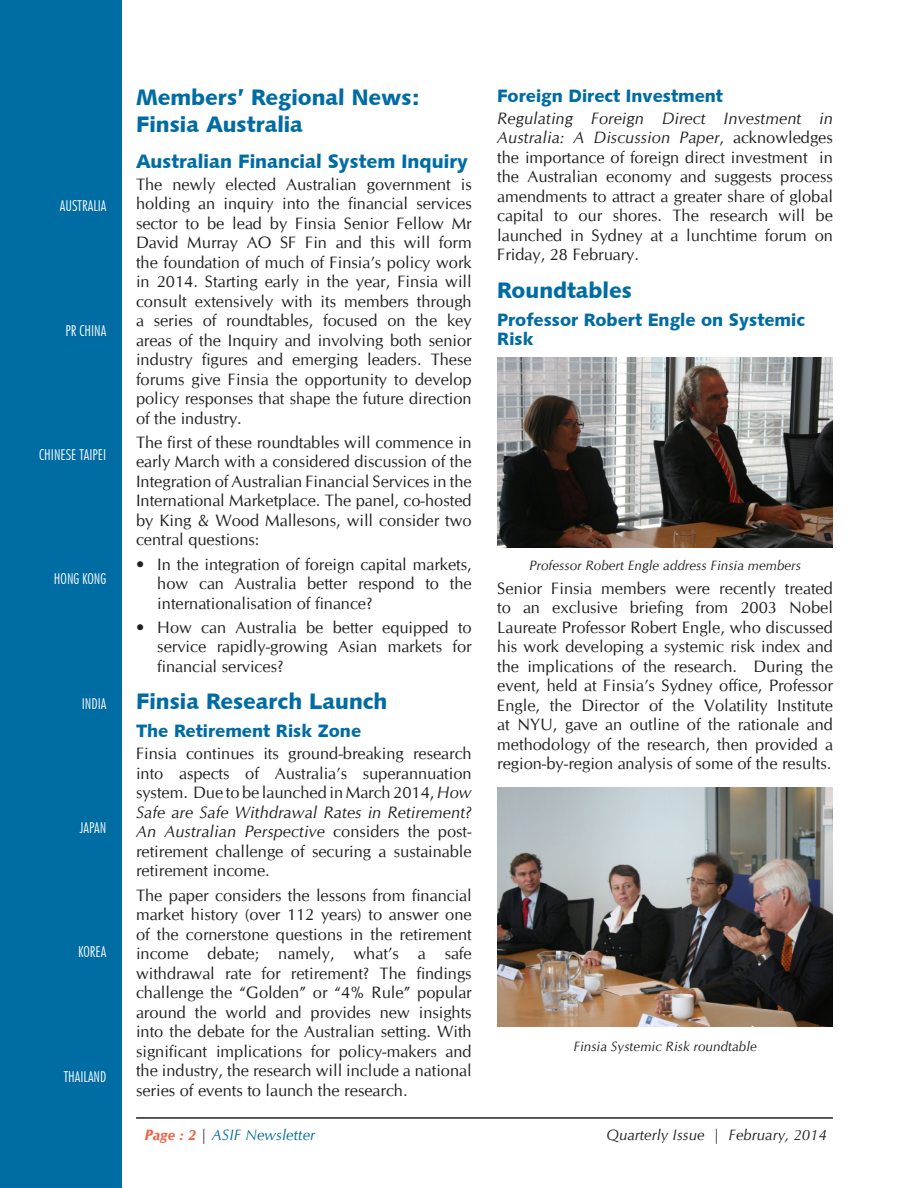
<style>
.page{position:relative;width:918px;height:1188px;background:#fff}
.page>*{position:absolute;margin:0;border:0;box-sizing:border-box;transform-origin:0 0}
.sub_head_01{font:22.5px/27px "Humanist 531 BT Black A";color:#006ca4}
.sub_head_01-2{font:19.5px "Humanist 531 BT Black A";color:#006ca4}
.sub_head_02{font:18px/19.5px "Humanist 531 BT Black A";color:#006ca4}
.body_text{font:16.5px/19.5px "CG Omega";color:#231f20;text-align:justify}
.t1{font:300 condensed 15px "Futura BT";color:#fff}
.t2{font:italic 15px "Cg Omega";color:#231f20}
.t3{font:italic 15px "Cg Omega";color:#006ca4}
.body_text-2{font:italic 13.5px "Cg Omega";color:#231f20}
.s1{font-family:"Cg Omega";font-style:italic}
.s2{font-weight:700;color:#f16345}
.s3{color:#231f20}
</style>
<div class="page">
<div style="left:0;top:0;width:121px;height:1188px;background:#006ca4"></div>
<hr style="left:136px;top:1117px;width:697px;height:2px;background:#231f20">
<img style="left:497px;top:357px;width:336px;height:190px">
<img style="left:497px;top:788px;width:336px;height:239px">
<p class="t1" style="left:60px;top:197px;width:48px">AUSTRALIA</p>
<p class="t1" style="left:65px;top:321px;width:42px">PR CHINA</p>
<p class="t1" style="left:39px;top:446px;width:68px">CHINESE TAIPEI</p>
<p class="t1" style="left:54px;top:570px;width:54px">HONG KONG</p>
<p class="t1" style="left:82px;top:694px;width:26px">INDIA</p>
<p class="t1" style="left:80px;top:819px;width:28px">JAPAN</p>
<p class="t1" style="left:78px;top:943px;width:30px">KOREA</p>
<p class="t1" style="left:64px;top:1067px;width:44px">THAILAND</p>
<p class="sub_head_01" style="left:136px;top:83px;width:285px">Members’ Regional News:<br>Finsia Australia</p>
<p class="sub_head_01-2" style="left:136px;top:149px;width:334px">Australian Financial System Inquiry</p>
<p class="body_text" style="left:136px;top:174px;width:337px">The newly elected Australian government is holding an inquiry into the financial services sector to be lead by Finsia Senior Fellow Mr David Murray AO SF Fin and this will form the foundation of much of Finsia’s policy work in 2014. Starting early in the year, Finsia will consult extensively with its members through a series of roundtables, focused on the key areas of the Inquiry and involving both senior industry figures and emerging leaders. These forums give Finsia the opportunity to develop policy responses that shape the future direction of the industry.</p>
<p class="body_text" style="left:136px;top:433px;width:337px">The first of these roundtables will commence in early March with a considered discussion of the Integration of Australian Financial Services in the International Marketplace. The panel, co-hosted by King &amp; Wood Mallesons, will consider two central questions:</p>
<p class="body_text" style="left:157px;top:554px;width:316px;text-indent:-21px">• In the integration of foreign capital markets, how can Australia better respond to the internationalisation of finance?</p>
<p class="body_text" style="left:157px;top:618px;width:316px;text-indent:-21px">• How can Australia be better equipped to service rapidly-growing Asian markets for financial services?</p>
<p class="sub_head_01" style="left:136px;top:688px;width:253px">Finsia Research Launch</p>
<p class="sub_head_02" style="left:136px;top:721px;width:227px">The Retirement Risk Zone</p>
<p class="body_text" style="left:136px;top:744px;width:337px">Finsia continues its ground-breaking research into aspects of Australia’s superannuation system. Due to be launched in March 2014, <span class="s1">How Safe are Safe Withdrawal Rates in Retirement?<br>An Australian Perspective</span> considers the post&shy;retirement challenge of securing a sustainable retirement income.</p>
<p class="body_text" style="left:136px;top:885px;width:337px">The paper considers the lessons from financial market history (over 112 years) to answer one of the cornerstone questions in the retirement income debate; namely, what’s a safe withdrawal rate for retirement? The findings challenge the “Golden” or “4% Rule” popular around the world and provides new insights into the debate for the Australian setting. With significant implications for policy-makers and the industry, the research will include a national series of events to launch the research.</p>
<p class="sub_head_02" style="left:497px;top:85px;width:227px">Foreign Direct Investment</p>
<p class="body_text" style="left:497px;top:109px;width:337px"><span class="s1">Regulating Foreign Direct Investment in Australia: A Discussion Paper</span>, acknowledges the importance of foreign direct investment in the Australian economy and suggests process amendments to attract a greater share of global capital to our shores. The research will be launched in Sydney at a lunchtime forum on Friday, 28 February.</p>
<p class="sub_head_01" style="left:497px;top:276px;width:136px">Roundtables</p>
<p class="sub_head_02" style="left:497px;top:310px;width:309px">Professor Robert Engle on Systemic<br>Risk</p>
<p class="body_text-2" style="left:529px;top:557px;width:273px">Professor Robert Engle address Finsia members</p>
<p class="body_text" style="left:497px;top:579px;width:337px">Senior Finsia members were recently treated to an exclusive briefing from 2003 Nobel Laureate Professor Robert Engle, who discussed his work developing a systemic risk index and the implications of the research. During the event, held at Finsia’s Sydney office, Professor Engle, the Director of the Volatility Institute at NYU, gave an outline of the rationale and methodology of the research, then provided a region-by-region analysis of some of the results.</p>
<p class="body_text-2" style="left:573px;top:1039px;width:185px">Finsia Systemic Risk roundtable</p>
<p class="t3" style="left:144px;top:1126px;width:172px"><span class="s2">Page : 2</span> <span class="s3">|</span> ASIF Newsletter</p>
<p class="t2" style="left:607px;top:1126px;width:222px">Quarterly Issue | February, 2014</p>
</div>
